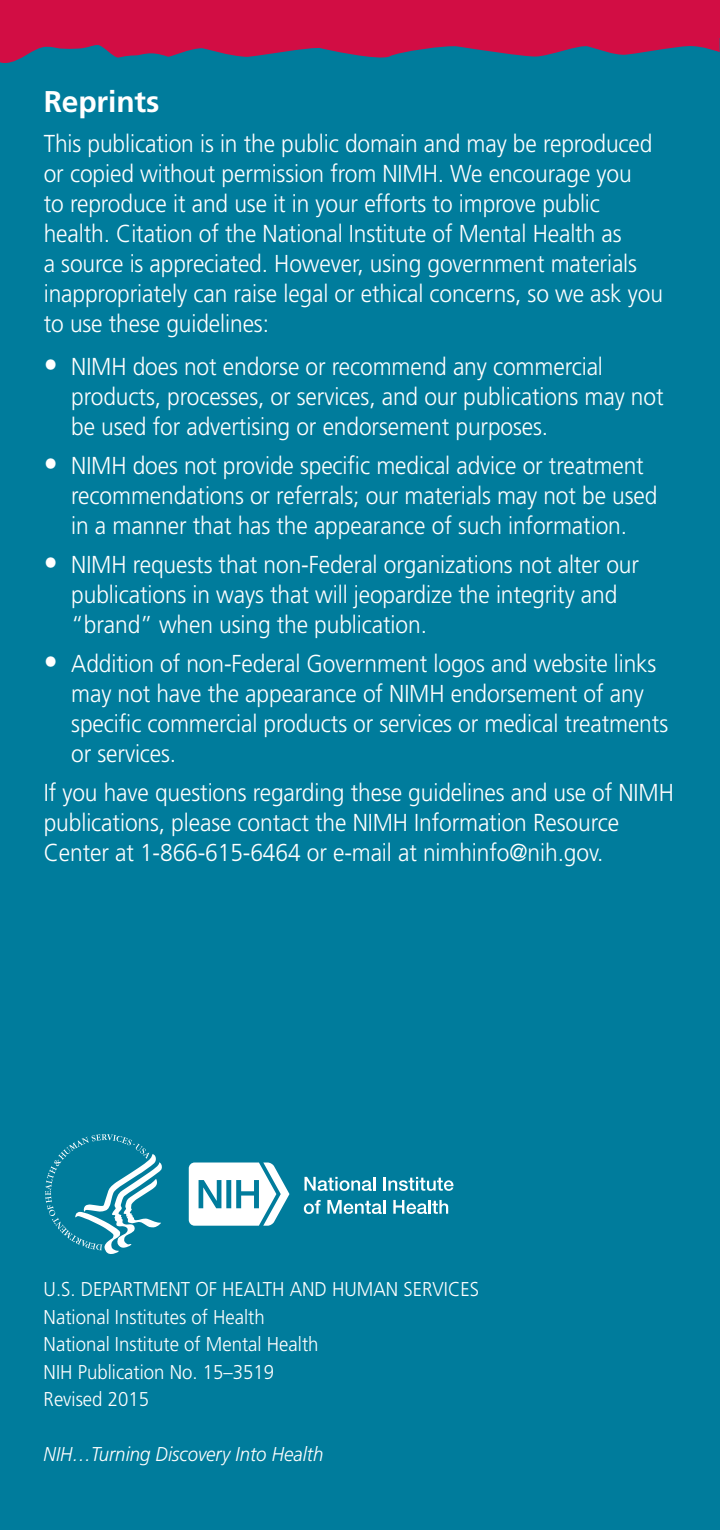
<style>
.page{position:relative;width:720px;height:1530px;background:#007c9c}
.page>*{position:absolute;margin:0;border:0;box-sizing:border-box;transform-origin:0 0}
.t1{font:700 30px "Frutiger LT Std";letter-spacing:-.005em;color:#fff}
.t2{font:300 24.5px/30px "Frutiger LT Std";letter-spacing:-.005em;color:#fff;scale:.93 1}
.t3{font:300 20px/27.5px "Frutiger LT Std";color:#fff;scale:.93 1}
.t4{font:italic 300 20px "Frutiger LT Std";color:#fff;scale:.93 1}
.s1{font-weight:400;font-size:30px}
</style>
<div class="page">
<div style="left:0;top:0;width:720px;height:38px;background:#d20d44"></div>
<svg style="left:0;top:38px;width:720px;height:25px"></svg>
<svg style="left:45px;top:1134px;width:117px;height:120px"></svg>
<svg style="left:189px;top:1163px;width:100px;height:63px"></svg>
<svg style="left:305px;top:1177px;width:70px;height:14px"></svg>
<hr style="left:383px;top:1177px;width:3px;height:14px;background:#fff">
<svg style="left:388px;top:1177px;width:65px;height:14px"></svg>
<svg style="left:304px;top:1200px;width:17px;height:14px"></svg>
<svg style="left:327px;top:1200px;width:58px;height:14px"></svg>
<svg style="left:393px;top:1200px;width:55px;height:14px"></svg>
<h2 class="t1" style="left:44px;top:84px;width:117px">Reprints</h2>
<p class="t2" style="left:44px;top:129px;width:667px">This publication is in the public domain and may be reproduced or copied without permission from NIMH. We encourage you<br>to reproduce it and use it in your efforts to improve public health. Citation of the National Institute of Mental Health as<br>a source is appreciated. However, using government materials inappropriately can raise legal or ethical concerns, so we ask you to use these guidelines:</p>
<p class="t2" style="left:71px;top:352px;width:638px;text-indent:-28px"><span class="s1">•</span> NIMH does not endorse or recommend any commercial products, processes, or services, and our publications may not be used for advertising or endorsement purposes.</p>
<p class="t2" style="left:71px;top:451px;width:632px;text-indent:-28px"><span class="s1">•</span> NIMH does not provide specific medical advice or treatment recommendations or referrals; our materials may not be used in a manner that has the appearance of such information.</p>
<p class="t2" style="left:71px;top:550px;width:612px;text-indent:-28px"><span class="s1">•</span> NIMH requests that non-Federal organizations not alter our publications in ways that will jeopardize the integrity and “brand” when using the publication.</p>
<p class="t2" style="left:71px;top:649px;width:643px;text-indent:-28px"><span class="s1">•</span> Addition of non-Federal Government logos and website links may not have the appearance of NIMH endorsement of any specific commercial products or services or medical treatments or services.</p>
<p class="t2" style="left:44px;top:778px;width:679px">If you have questions regarding these guidelines and use of NIMH publications, please contact the NIMH Information Resource<br>Center at 1-866-615-6464 or e-mail at nimhinfo@nih.gov.</p>
<p class="t3" style="left:44px;top:1276px;width:470px">U.S. DEPARTMENT OF HEALTH AND HUMAN SERVICES<br>National Institutes of Health<br>National Institute of Mental Health<br>NIH Publication No. 15–3519<br>Revised 2015</p>
<p class="t4" style="left:44px;top:1443px;width:302px">NIH…Turning Discovery Into Health</p>
</div>
